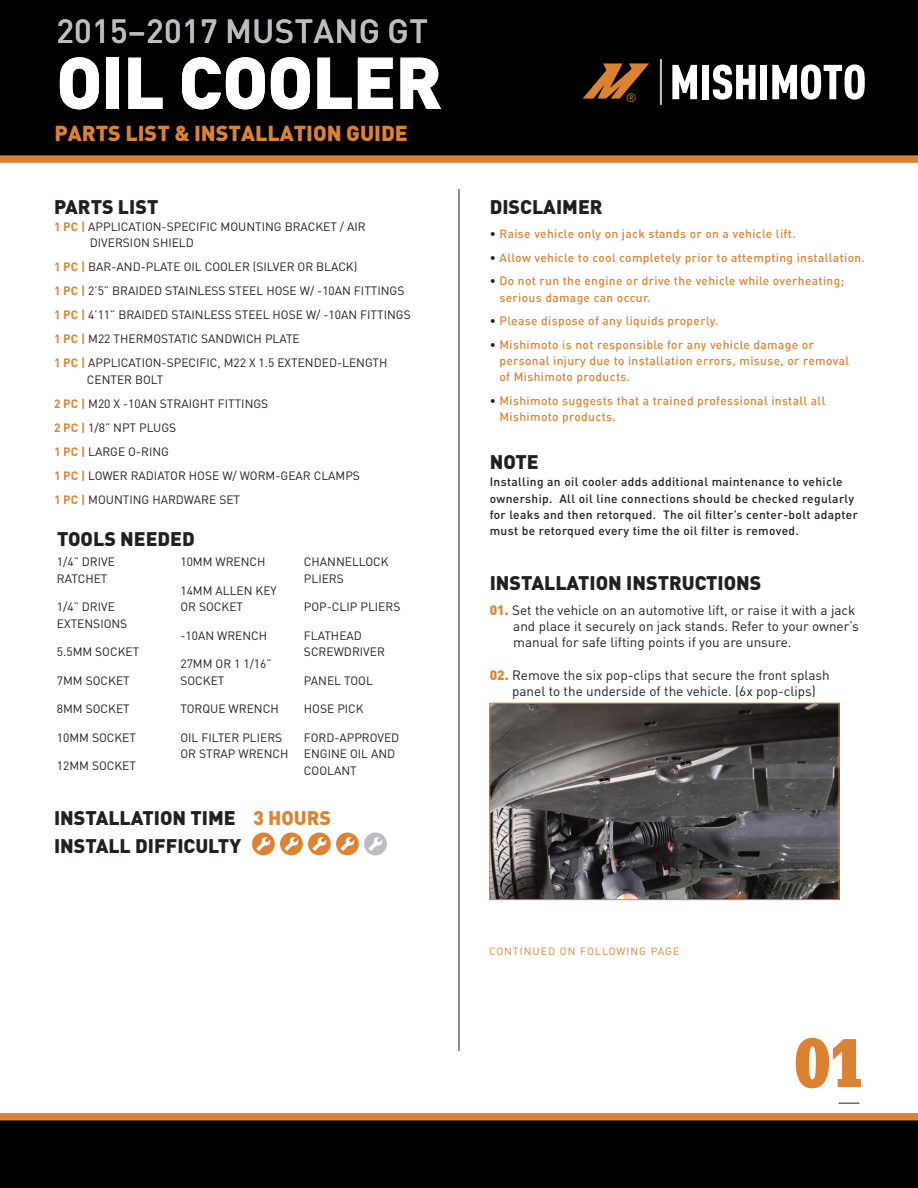
<style>
.page{position:relative;width:918px;height:1188px;background:#fff}
.page>*{position:absolute;margin:0;border:0;box-sizing:border-box;transform-origin:0 0}
.t1{font:900 72px "DIN";letter-spacing:-.015em;color:#fff}
.t2{font:72px "URW Egyptienne T Bold Extr Narr";color:#dc8333}
.t3{font:500 33px "DIN";letter-spacing:.01em;color:#bcbdc0}
.t4{font:900 21.45px "DIN";color:#dc8333}
.SECTION_TITLE{font:900 19.5px "DIN";color:#231f20}
.t5{font:13.5px/16.2px "DIN";color:#231f20}
.SECTION_TITLE-2{font:12px/16.5px "DIN";color:#231f20}
.SECTION_TITLE-3{font:500 12px/16.2px "DIN";letter-spacing:.03em;color:#dc8333}
.SECTION_TITLE-4{font:500 12px/16.2px "DIN";letter-spacing:.03em;color:#231f20}
.Paragraph_Style_1{font:12px "DIN";color:#dc8333}
.t6{font:10.5px "DIN Regular Alternate";letter-spacing:.1em;color:#dc8333}
.s1{font-weight:700;color:#dc8333}
.s2{color:#dc8333}
.s3{color:#231f20}
.s4{font-weight:900;color:#dc8333}
</style>
<div class="page">
<svg style="left:0;top:1113px;width:918px;height:75px;background:#150d05"></svg>
<div style="left:0;top:0;width:918px;height:163px;background:#000001"></div>
<svg style="left:672px;top:65px;width:25px;height:34px"></svg>
<div style="left:702px;top:65px;width:7px;height:34px;background:#fff"></div>
<svg style="left:713px;top:65px;width:43px;height:35px"></svg>
<div style="left:760px;top:65px;width:7px;height:34px;background:#fff"></div>
<svg style="left:772px;top:64px;width:93px;height:36px"></svg>
<svg style="left:583px;top:63px;width:66px;height:36px;background:#663d18"></svg>
<hr style="left:660px;top:59px;width:2px;height:46px;background:#bcbdc0">
<svg style="left:839px;top:1103px;width:21px;height:1px"></svg>
<hr style="left:459px;top:189px;width:1px;height:862px;background:#231f20">
<img style="left:491px;top:705px;width:346px;height:193px">
<div style="left:489px;top:703px;width:350px;height:197px;border:1px solid #dc8333"></div>
<svg style="left:252px;top:832px;width:135px;height:23px"></svg>
<h2 class="t3" style="left:56px;top:10px;width:373px">2015–2017 MUSTANG GT</h2>
<h1 class="t1" style="left:56px;top:35px;width:387px">OIL COOLER</h1>
<h3 class="t4" style="left:54px;top:119px;width:355px">PARTS LIST &amp; INSTALLATION GUIDE</h3>
<p class="SECTION_TITLE" style="left:54px;top:194px;width:106px">PARTS LIST</p>
<p class="SECTION_TITLE-2" style="left:90px;top:218px;width:277px;text-indent:-36px"><span class="s1">1 PC |</span> APPLICATION-SPECIFIC MOUNTING BRACKET / AIR<br>DIVERSION SHIELD</p>
<p class="SECTION_TITLE-2" style="left:54px;top:259px;width:305px"><span class="s1">1 PC |</span> BAR-AND-PLATE OIL COOLER (SILVER OR BLACK)</p>
<p class="SECTION_TITLE-2" style="left:54px;top:283px;width:352px"><span class="s1">1 PC |</span> 2’5” BRAIDED STAINLESS STEEL HOSE W/ -10AN FITTINGS</p>
<p class="SECTION_TITLE-2" style="left:54px;top:307px;width:358px"><span class="s1">1 PC |</span> 4’11” BRAIDED STAINLESS STEEL HOSE W/ -10AN FITTINGS</p>
<p class="SECTION_TITLE-2" style="left:54px;top:331px;width:247px"><span class="s1">1 PC |</span> M22 THERMOSTATIC SANDWICH PLATE</p>
<p class="SECTION_TITLE-2" style="left:87px;top:355px;width:302px;text-indent:-33px"><span class="s1">1 PC |</span> APPLICATION-SPECIFIC, M22 X 1.5 EXTENDED-LENGTH<br>CENTER BOLT</p>
<p class="SECTION_TITLE-2" style="left:54px;top:395px;width:216px"><span class="s1">2 PC |</span> M20 X -10AN STRAIGHT FITTINGS</p>
<p class="SECTION_TITLE-2" style="left:54px;top:419px;width:124px"><span class="s1">2 PC |</span> 1/8” NPT PLUGS</p>
<p class="SECTION_TITLE-2" style="left:54px;top:443px;width:117px"><span class="s1">1 PC |</span> LARGE O-RING</p>
<p class="SECTION_TITLE-2" style="left:54px;top:467px;width:307px"><span class="s1">1 PC |</span> LOWER RADIATOR HOSE W/ WORM-GEAR CLAMPS</p>
<p class="SECTION_TITLE-2" style="left:54px;top:491px;width:188px"><span class="s1">1 PC |</span> MOUNTING HARDWARE SET</p>
<p class="SECTION_TITLE" style="left:57px;top:526px;width:139px">TOOLS NEEDED</p>
<p class="SECTION_TITLE-2" style="left:57px;top:553px;width:60px">1/4” DRIVE<br>RATCHET</p>
<p class="SECTION_TITLE-2" style="left:57px;top:598px;width:72px">1/4” DRIVE<br>EXTENSIONS</p>
<p class="SECTION_TITLE-2" style="left:57px;top:643px;width:84px">5.5MM SOCKET</p>
<p class="SECTION_TITLE-2" style="left:57px;top:672px;width:74px">7MM SOCKET</p>
<p class="SECTION_TITLE-2" style="left:57px;top:700px;width:74px">8MM SOCKET</p>
<p class="SECTION_TITLE-2" style="left:57px;top:729px;width:81px">10MM SOCKET</p>
<p class="SECTION_TITLE-2" style="left:57px;top:757px;width:81px">12MM SOCKET</p>
<p class="SECTION_TITLE-2" style="left:180px;top:553px;width:87px">10MM WRENCH</p>
<p class="SECTION_TITLE-2" style="left:180px;top:582px;width:98px">14MM ALLEN KEY<br>OR SOCKET</p>
<p class="SECTION_TITLE-2" style="left:180px;top:627px;width:88px">-10AN WRENCH</p>
<p class="SECTION_TITLE-2" style="left:180px;top:655px;width:93px">27MM OR 1 1/16”<br>SOCKET</p>
<p class="SECTION_TITLE-2" style="left:180px;top:700px;width:100px">TORQUE WRENCH</p>
<p class="SECTION_TITLE-2" style="left:180px;top:729px;width:110px">OIL FILTER PLIERS<br>OR STRAP WRENCH</p>
<p class="SECTION_TITLE-2" style="left:304px;top:553px;width:86px">CHANNELLOCK<br>PLIERS</p>
<p class="SECTION_TITLE-2" style="left:304px;top:598px;width:98px">POP-CLIP PLIERS</p>
<p class="SECTION_TITLE-2" style="left:304px;top:627px;width:82px">FLATHEAD<br>SCREWDRIVER</p>
<p class="SECTION_TITLE-2" style="left:304px;top:672px;width:70px">PANEL TOOL</p>
<p class="SECTION_TITLE-2" style="left:304px;top:700px;width:61px">HOSE PICK</p>
<p class="SECTION_TITLE-2" style="left:304px;top:729px;width:97px">FORD-APPROVED<br>ENGINE OIL AND<br>COOLANT</p>
<p class="SECTION_TITLE" style="left:54px;top:805px;width:279px">INSTALLATION TIME <span class="s2">3 HOURS</span></p>
<p class="SECTION_TITLE" style="left:54px;top:833px;width:189px">INSTALL DIFFICULTY</p>
<p class="Paragraph_Style_1" style="left:626px;top:90px;width:12px">®</p>
<p class="SECTION_TITLE" style="left:490px;top:194px;width:114px">DISCLAIMER</p>
<p class="SECTION_TITLE-3" style="left:490px;top:225px;width:307px"><span class="s3">•</span> Raise vehicle only on jack stands or on a vehicle lift.</p>
<p class="SECTION_TITLE-3" style="left:490px;top:249px;width:377px"><span class="s3">•</span> Allow vehicle to cool completely prior to attempting installation.</p>
<p class="SECTION_TITLE-3" style="left:499px;top:273px;width:346px;text-indent:-10px"><span class="s3">•</span> Do not run the engine or drive the vehicle while overheating; serious damage can occur.</p>
<p class="SECTION_TITLE-3" style="left:490px;top:312px;width:230px"><span class="s3">•</span> Please dispose of any liquids properly.</p>
<p class="SECTION_TITLE-3" style="left:499px;top:336px;width:351px;text-indent:-10px"><span class="s3">•</span> Mishimoto is not responsible for any vehicle damage or personal injury due to installation errors, misuse, or removal of Mishimoto products.</p>
<p class="SECTION_TITLE-3" style="left:499px;top:392px;width:327px;text-indent:-10px"><span class="s3">•</span> Mishimoto suggests that a trained professional install all<br>Mishimoto products.</p>
<p class="SECTION_TITLE" style="left:490px;top:449px;width:51px">NOTE</p>
<p class="SECTION_TITLE-4" style="left:490px;top:474px;width:370px">Installing an oil cooler adds additional maintenance to vehicle ownership. All oil line connections should be checked regularly for leaks and then retorqued. The oil filter’s center-bolt adapter must be retorqued every time the oil filter is removed.</p>
<p class="SECTION_TITLE" style="left:490px;top:570px;width:273px">INSTALLATION INSTRUCTIONS</p>
<p class="t5" style="left:513px;top:602px;width:347px;text-indent:-24px"><span class="s4">01.</span> Set the vehicle on an automotive lift, or raise it with a jack and place it securely on jack stands. Refer to your owner’s manual for safe lifting points if you are unsure.</p>
<p class="t5" style="left:512px;top:666px;width:319px;text-indent:-22px"><span class="s4">02.</span> Remove the six pop-clips that secure the front splash panel to the underside of the vehicle. (6x pop-clips)</p>
<p class="t6" style="left:489px;top:944px;width:192px">CONTINUED ON FOLLOWING PAGE</p>
<p class="t2" style="left:794px;top:1020px;width:72px">01</p>
</div>
